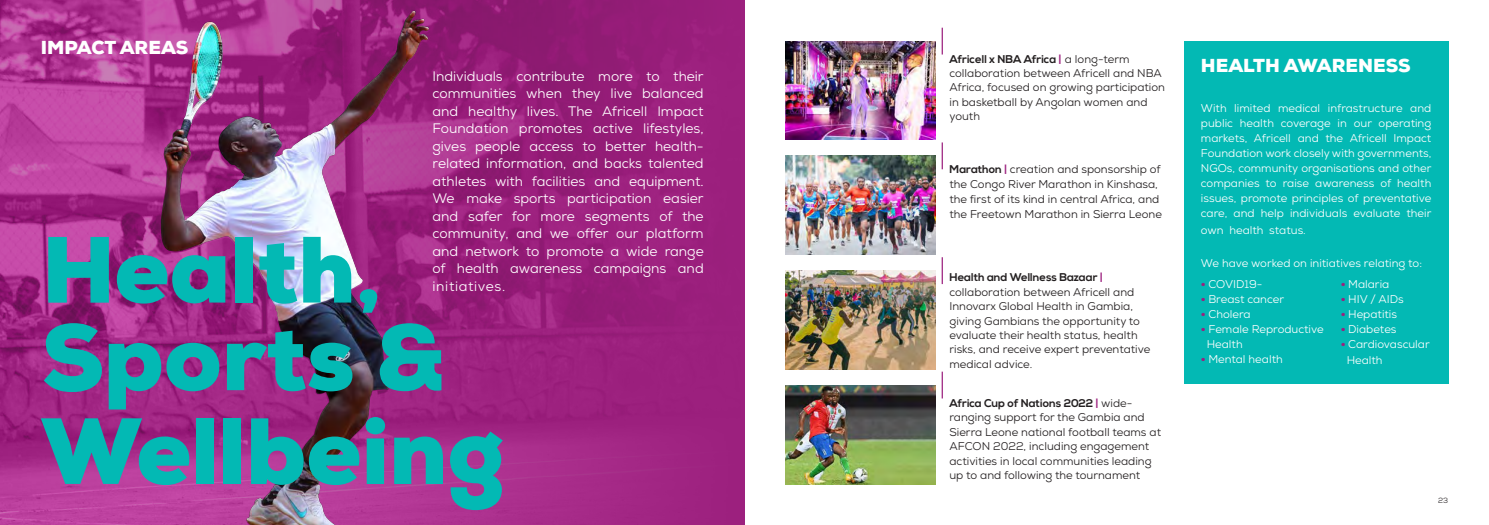
<style>
.page{position:relative;width:1489px;height:525px;background:#fff}
.page>*{position:absolute;margin:0;border:0;box-sizing:border-box;transform-origin:0 0}
.t1{font:900 18.75px "Nexa";color:#fff}
.t2{font:13.75px/17.5px "Nexa";color:#fff;text-align:justify}
.body_copy{font:11.25px/14.4px "Nexa";color:#231f20}
.t3{font:11.25px/15px "Nexa";color:#fff;text-align:justify}
.t4{font:7.5px "Nexa";color:#231f20}
.s1{font-weight:700}
.s2{font-weight:700;color:#9c207e}
.s3{font-weight:900;color:#9c207e}
</style>
<div class="page">
<svg style="left:0;top:0;width:100px;height:524px;background:#af3491"></svg>
<div style="left:182px;top:0;width:562px;height:524px;background:linear-gradient(to bottom,#931b76,#a22684)"></div>
<img style="left:100px;top:0;width:372px;height:524px">
<div style="left:1183px;top:41px;width:264px;height:342px;background:#03b9b4"></div>
<img style="left:785px;top:41px;width:150px;height:99px">
<img style="left:785px;top:156px;width:150px;height:98px">
<svg style="left:941px;top:142px;width:1px;height:27px"></svg>
<svg style="left:941px;top:28px;width:1px;height:26px"></svg>
<svg style="left:941px;top:257px;width:1px;height:27px"></svg>
<svg style="left:941px;top:371px;width:1px;height:27px"></svg>
<img style="left:785px;top:270px;width:150px;height:99px">
<img style="left:785px;top:385px;width:150px;height:99px">
<svg style="left:48px;top:237px;width:61px;height:65px;background:#3591a9"></svg>
<svg style="left:117px;top:255px;width:108px;height:48px;background:#2e8ea4"></svg>
<div style="left:235px;top:237px;width:17px;height:65px;background:#03b9b4"></div>
<svg style="left:259px;top:243px;width:38px;height:60px;background:#48a9bc"></svg>
<svg style="left:303px;top:237px;width:48px;height:65px"></svg>
<svg style="left:360px;top:289px;width:17px;height:23px"></svg>
<svg style="left:44px;top:323px;width:58px;height:69px;background:#3d80a0"></svg>
<svg style="left:109px;top:342px;width:110px;height:67px;background:#4a759d"></svg>
<svg style="left:227px;top:330px;width:125px;height:61px;background:#38728e"></svg>
<svg style="left:380px;top:323px;width:61px;height:68px;background:#2c8aa0"></svg>
<svg style="left:41px;top:418px;width:151px;height:67px;background:#4c7aa1"></svg>
<div style="left:197px;top:418px;width:17px;height:65px;background:#03b9b4"></div>
<div style="left:224px;top:418px;width:17px;height:65px;background:#03b9b4"></div>
<svg style="left:251px;top:417px;width:134px;height:68px;background:#38798f"></svg>
<svg style="left:394px;top:436px;width:49px;height:47px;background:#2f96ab"></svg>
<svg style="left:449px;top:431px;width:54px;height:79px;background:#3f88a6"></svg>
<p class="t1" style="left:41px;top:35px;width:149px">IMPACT AREAS</p>
<p class="t2" style="left:432px;top:67px;width:273px">Individuals contribute more to their communities when they live balanced and healthy lives. The Africell Impact Foundation promotes active lifestyles, gives people access to better health&shy;related information, and backs talented athletes with facilities and equipment.<br>We make sports participation easier and safer for more segments of the community, and we offer our platform and network to promote a wide range of health awareness campaigns and initiatives.</p>
<p class="body_copy" style="left:949px;top:51px;width:217px"><span class="s1">Africell x NBA Africa</span> <span class="s2">|</span> a long-term collaboration between Africell and NBA<br>Africa, focused on growing participation in basketball by Angolan women and youth</p>
<p class="body_copy" style="left:949px;top:161px;width:214px;line-height:15px"><span class="s1">Marathon</span> <span class="s2">|</span> creation and sponsorship of the Congo River Marathon in Kinshasa, the first of its kind in central Africa, and the Freetown Marathon in Sierra Leone</p>
<p class="body_copy" style="left:949px;top:270px;width:202px"><span class="s1">Health and Wellness Bazaar</span> <span class="s2">| </span>collaboration between Africell and<br>Innovarx Global Health in Gambia, giving Gambians the opportunity to evaluate their health status, health risks, and receive expert preventative medical advice.</p>
<p class="body_copy" style="left:949px;top:395px;width:213px"><span class="s1">Africa Cup of Nations 2022</span> <span class="s2">|</span> wide&shy;ranging support for the Gambia and Sierra Leone national football teams at AFCON 2022, including engagement activities in local communities leading up to and following the tournament</p>
<p class="t1" style="left:1200px;top:53px;width:211px">HEALTH AWARENESS</p>
<p class="t3" style="left:1200px;top:100px;width:232px">With limited medical infrastructure and public health coverage in our operating markets, Africell and the Africell Impact Foundation work closely with governments, NGOs, community organisations and other companies to raise awareness of health issues, promote principles of preventative care, and help individuals evaluate their</p>
<p class="t3" style="left:1200px;top:223px;width:106px">own health status.</p>
<p class="t3" style="left:1200px;top:255px;width:222px">We have worked on initiatives relating to:</p>
<p class="t3" style="left:1340px;top:277px;width:50px"><span class="s3">•</span> Malaria</p>
<p class="t3" style="left:1340px;top:292px;width:64px"><span class="s3">•</span> HIV / AIDs</p>
<p class="t3" style="left:1340px;top:307px;width:58px"><span class="s3">•</span> Hepatitis</p>
<p class="t3" style="left:1340px;top:322px;width:57px"><span class="s3">•</span> Diabetes</p>
<p class="t3" style="left:1340px;top:337px;width:90px"><span class="s3">•</span> Cardiovascular</p>
<p class="t3" style="left:1346px;top:352px;width:37px">Health</p>
<p class="t3" style="left:1200px;top:277px;width:63px"><span class="s3">•</span> COVID19-</p>
<p class="t3" style="left:1200px;top:292px;width:85px"><span class="s3">•</span> Breast cancer</p>
<p class="t3" style="left:1200px;top:307px;width:51px"><span class="s3">•</span> Cholera</p>
<p class="t3" style="left:1200px;top:322px;width:124px"><span class="s3">•</span> Female Reproductive</p>
<p class="t3" style="left:1206px;top:337px;width:37px">Health</p>
<p class="t3" style="left:1200px;top:352px;width:83px"><span class="s3">•</span> Mental health</p>
<p class="t4" style="left:1437px;top:495px;width:12px">23</p>
</div>
